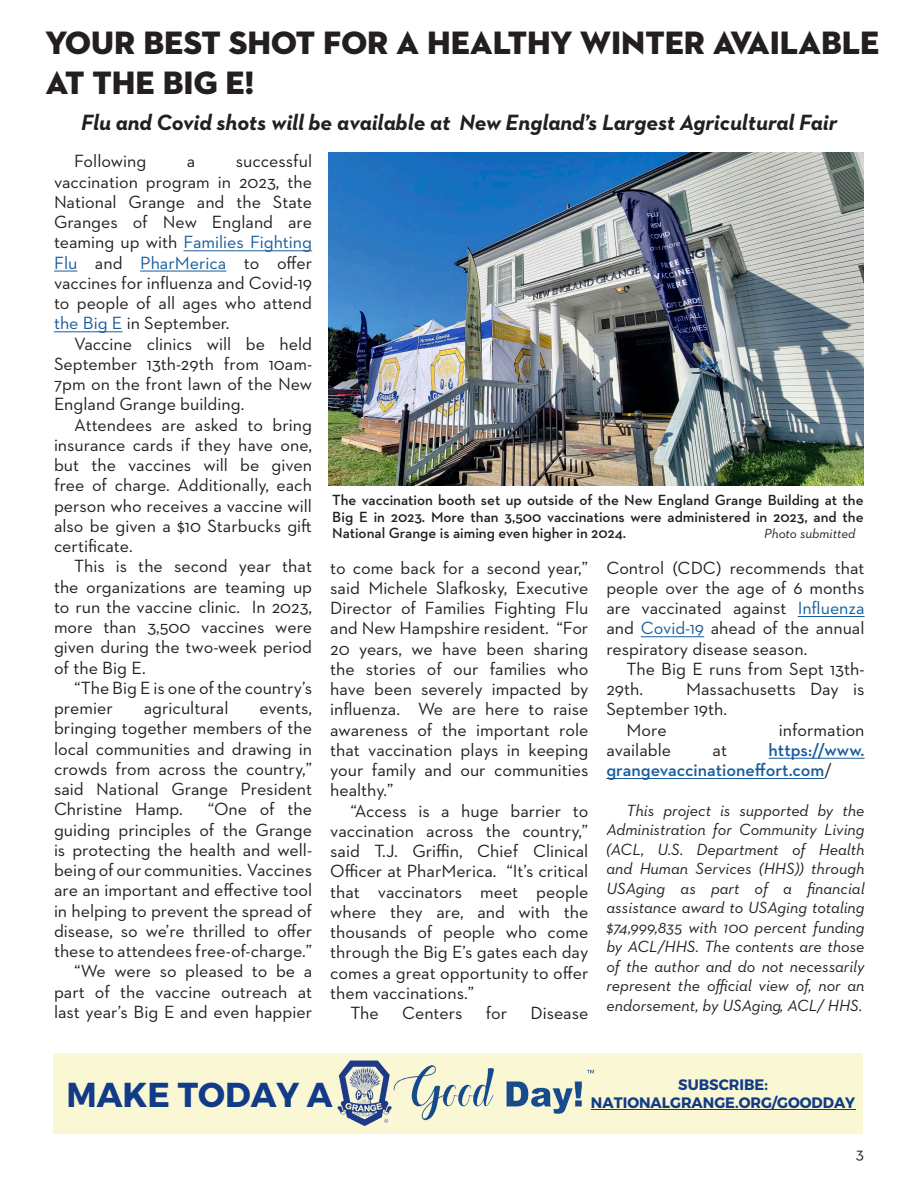
<style>
.page{position:relative;width:918px;height:1188px;background:#fff}
.page>*{position:absolute;margin:0;border:0;box-sizing:border-box;transform-origin:0 0}
.t1{font:700 34.5px "Montserrat";color:#113b87}
.t2{font:33px/39.6px "Neutraface 2 Display Titling";color:#231f20}
.t3{font:italic 700 22.5px "Neutraface 2 Text";color:#231f20}
.Grange_Today{font:18px/20.2px "Neutraface 2 Text";color:#231f20;text-align:justify}
.Grange_Today-2{font:600 18px/20.2px "Neutraface 2 Text";color:#175d9e}
.Grange_Today-3{font:italic 16.5px/19.5px "Neutraface 2 Text";color:#231f20;text-align:justify}
.t4{font:16.5px "Neutraface 2 Text";color:#231f20}
.t5{font:700 15.15px/18.1px "Montserrat";color:#113b87;text-align:center}
.Article_Style{font:600 15px/16.5px "Neutraface 2 Text";color:#231f20;text-align:justify}
.Article_Style-2{font:italic 13.5px "Neutraface 2 Text";letter-spacing:-.005em;color:#231f20}
.s1{color:#175d9e}
.s2{font-weight:400;color:#231f20}
</style>
<div class="page">
<hr style="left:184px;top:251px;width:128px;height:1px;background:#175d9e">
<svg style="left:54px;top:271px;width:23px;height:1px"></svg>
<hr style="left:140px;top:271px;width:86px;height:1px;background:#175d9e">
<hr style="left:54px;top:332px;width:68px;height:1px;background:#175d9e">
<hr style="left:798px;top:616px;width:67px;height:1px;background:#175d9e">
<hr style="left:641px;top:636px;width:63px;height:1px;background:#175d9e">
<hr style="left:769px;top:758px;width:96px;height:1px;background:#175d9e">
<hr style="left:606px;top:778px;width:219px;height:1px;background:#175d9e">
<img style="left:328px;top:153px;width:535px;height:333px">
<div style="left:53px;top:1053px;width:810px;height:80px;background:#faf7d4"></div>
<img style="left:337px;top:1060px;width:258px;height:66px">
<hr style="left:591px;top:1109px;width:264px;height:1px;background:#113b87">
<p class="t2" style="left:46px;top:23px;width:835px">YOUR BEST SHOT FOR A HEALTHY WINTER AVAILABLE<br>AT THE BIG E!</p>
<p class="t3" style="left:81px;top:108px;width:757px">Flu and Covid shots will be available at New England’s Largest Agricultural Fair</p>
<p class="Grange_Today" style="left:54px;top:151px;width:260px;text-indent:182px">successful vaccination program in 2023, the National Grange and the State Granges of New England are teaming up with <span class="s1">Families Fighting Flu</span> and <span class="s1">PharMerica</span> to offer vaccines for influenza and Covid-19 to people of all ages who attend <span class="s1">the Big E</span> in September.</p>
<p class="Grange_Today" style="left:54px;top:333px;width:260px;text-indent:20px">Vaccine clinics will be held September 13th-29th from 10am-7pm on the front lawn of the New England Grange building.</p>
<p class="Grange_Today" style="left:54px;top:414px;width:260px;text-indent:20px">Attendees are asked to bring insurance cards if they have one, but the vaccines will be given free of charge. Additionally, each person who receives a vaccine will also be given a $10 Starbucks gift certificate.</p>
<p class="Grange_Today" style="left:54px;top:556px;width:260px;text-indent:20px">This is the second year that the organizations are teaming up to run the vaccine clinic. In 2023, more than 3,500 vaccines were given during the two-week period of the Big E.</p>
<p class="Grange_Today" style="left:54px;top:677px;width:260px;text-indent:20px">“The Big E is one of the country’s premier</p>
<p class="Grange_Today" style="left:74px;top:151px;width:74px">Following</p>
<p class="Grange_Today" style="left:187px;top:151px;width:10px">a</p>
<p class="Grange_Today" style="left:144px;top:698px;width:86px">agricultural</p>
<p class="Grange_Today" style="left:54px;top:698px;width:260px;text-indent:206px">events, bringing together members of the local communities and drawing in crowds from across the country,” said National Grange President Christine Hamp.</p>
<p class="Grange_Today" style="left:54px;top:799px;width:260px;text-indent:154px">“One of the guiding principles of the Grange is protecting the health and well&shy;being of our communities. Vaccines are an important and effective tool in helping to prevent the spread of disease, so we’re thrilled to offer these to attendees free-of-charge.”</p>
<p class="Grange_Today" style="left:54px;top:961px;width:260px;text-indent:20px">“We were so pleased to be a part of the vaccine outreach at last year’s Big E and even happier</p>
<p class="Article_Style" style="left:332px;top:492px;width:533px">The vaccination booth set up outside of the New England Grange Building at the Big E in 2023. More than 3,500 vaccinations were administered in 2023, and the National Grange is aiming even higher in 2024.</p>
<p class="Article_Style-2" style="left:764px;top:525px;width:93px">Photo submitted</p>
<p class="Grange_Today" style="left:330px;top:557px;width:260px">to come back for a second year,” said Michele Slafkosky, Executive Director of Families Fighting Flu and New Hampshire resident. “For 20 years, we have been sharing the stories of our families who have been severely impacted by influenza. We are here to raise awareness of the important role that vaccination plays in keeping your family and our communities healthy.”</p>
<p class="Grange_Today" style="left:330px;top:800px;width:260px;text-indent:20px">“Access is a huge barrier to vaccination across the country,” said T.J. Griffin, Chief Clinical Officer at PharMerica. “It’s critical that vaccinators meet people where they are, and with the thousands of people who come through the Big E’s gates each day comes a great opportunity to offer them vaccinations.”</p>
<p class="Grange_Today" style="left:350px;top:1003px;width:30px">The</p>
<p class="Grange_Today" style="left:402px;top:1003px;width:62px">Centers</p>
<p class="Grange_Today" style="left:486px;top:1003px;width:23px">for</p>
<p class="Grange_Today" style="left:531px;top:1003px;width:59px">Disease</p>
<p class="Grange_Today" style="left:606px;top:557px;width:260px">Control (CDC) recommends that people over the age of 6 months are vaccinated against <span class="s1">Influenza </span>and <span class="s1">Covid-19</span> ahead of the annual respiratory disease season.</p>
<p class="Grange_Today" style="left:606px;top:658px;width:260px;text-indent:20px">The Big E runs from Sept 13th-<br>29th.</p>
<p class="Grange_Today" style="left:606px;top:679px;width:260px;text-indent:80px">Massachusetts Day is<br>September 19th.</p>
<p class="Grange_Today" style="left:627px;top:719px;width:42px">More</p>
<p class="Grange_Today" style="left:779px;top:719px;width:87px">information</p>
<p class="Grange_Today" style="left:606px;top:739px;width:66px">available</p>
<p class="Grange_Today" style="left:713px;top:739px;width:16px">at</p>
<p class="Grange_Today-2" style="left:606px;top:739px;width:260px;text-indent:162px">https://www. grangevaccinationeffort.com<span class="s2">/</span></p>
<p class="Grange_Today-3" style="left:606px;top:800px;width:260px;text-indent:20px">This project is supported by the Administration for Community Living (ACL, U.S. Department of Health and Human Services (HHS)) through USAging as part of a financial assistance award to USAging totaling $74,999,835 with 100 percent funding by ACL/HHS. The contents are those of the author and do not necessarily represent the official view of, nor an endorsement, by USAging, ACL/ HHS.</p>
<p class="t1" style="left:66px;top:1073px;width:268px">MAKE TODAY A</p>
<p class="t5" style="left:591px;top:1076px;width:266px">SUBSCRIBE:<br>NATIONALGRANGE.ORG/GOODDAY</p>
<p class="t4" style="left:856px;top:1143px;width:10px">3</p>
</div>
